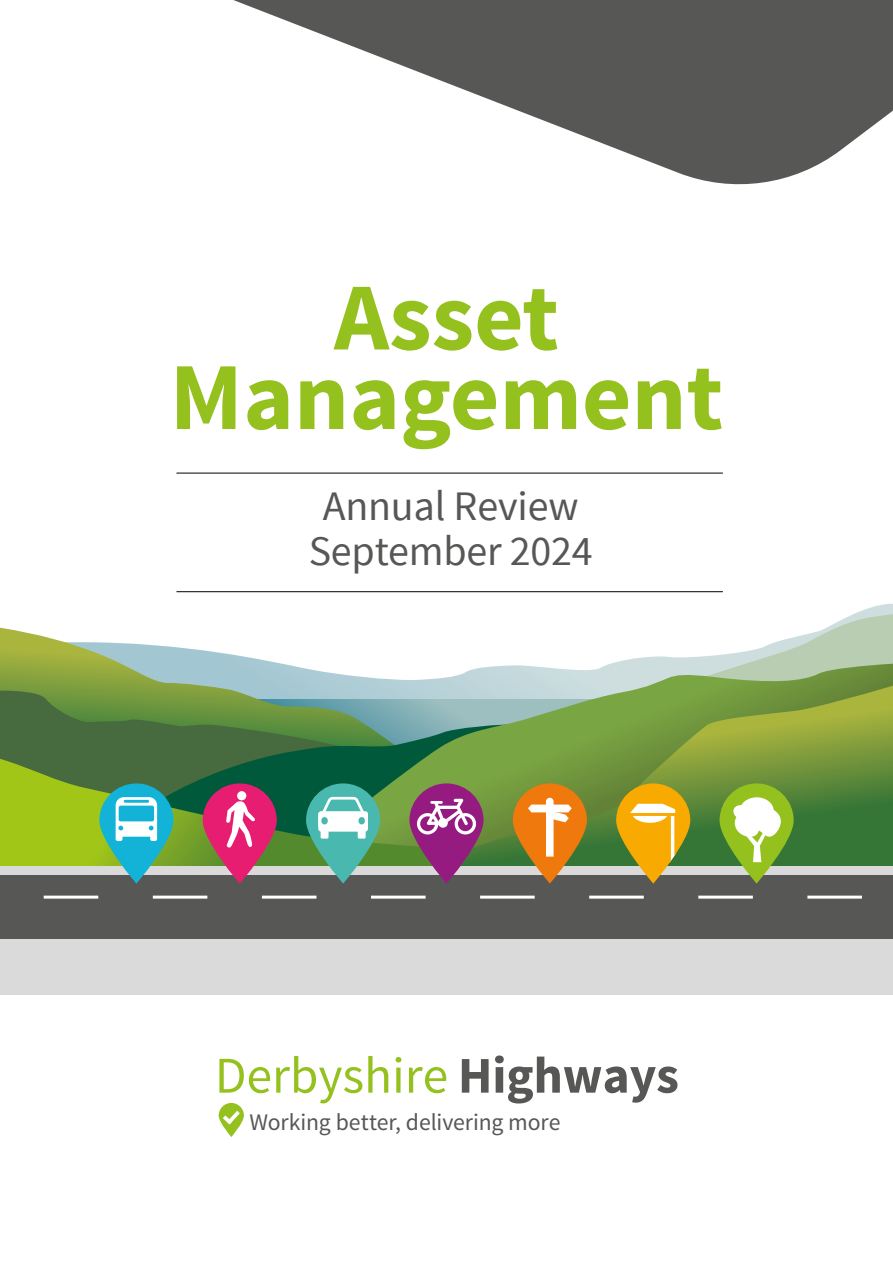
<style>
.page{position:relative;width:893px;height:1263px;background:#fff}
.page>*{position:absolute;margin:0;border:0;box-sizing:border-box;transform-origin:0 0}
.t1{font:700 96px/79.5px "Source Sans Pro";color:#95c11f;text-align:center}
.t2{font:51.45px "Source Sans Pro";color:#95c11f}
.t3{font:42px/45px "Source Sans Pro";letter-spacing:-.005em;color:#575756;text-align:center}
.t4{font:23.7px "Source Sans Pro";letter-spacing:-.005em;color:#575756}
.s1{font-weight:700;color:#575756}
</style>
<div class="page">
<svg style="left:704px;top:607px;width:189px;height:57px"></svg>
<svg style="left:0;top:628px;width:289px;height:90px"></svg>
<svg style="left:187px;top:724px;width:102px;height:35px;background:#466e3d"></svg>
<svg style="left:289px;top:664px;width:604px;height:95px;background:#9abaa2"></svg>
<svg style="left:187px;top:759px;width:208px;height:107px;background:#226b38"></svg>
<svg style="left:395px;top:686px;width:498px;height:180px;background:#71994c"></svg>
<div style="left:0;top:866px;width:893px;height:128px;background:#dadada"></div>
<div style="left:0;top:875px;width:893px;height:63px;background:#575756"></div>
<svg style="left:43px;top:896px;width:819px;height:3px"></svg>
<svg style="left:203px;top:783px;width:74px;height:100px;background:#c83d6c"></svg>
<svg style="left:226px;top:801px;width:29px;height:47px"></svg>
<div style="left:237px;top:791px;width:9px;height:9px;background:#fff;border-radius:50%"></div>
<svg style="left:306px;top:783px;width:74px;height:100px;background:#55ae97"></svg>
<svg style="left:319px;top:795px;width:45px;height:16px"></svg>
<div style="left:318px;top:811px;width:50px;height:21px;background:#fff;border-radius:3px"></div>
<div style="left:321px;top:825px;width:7px;height:13px;background:#fff"></div>
<div style="left:358px;top:825px;width:8px;height:13px;background:#fff"></div>
<div style="left:321px;top:817px;width:7px;height:7px;background:#49b9af;border-radius:50%"></div>
<div style="left:358px;top:817px;width:7px;height:7px;background:#49b9af;border-radius:50%"></div>
<svg style="left:409px;top:783px;width:75px;height:100px;background:#8a4276"></svg>
<svg style="left:417px;top:799px;width:59px;height:35px"></svg>
<svg style="left:513px;top:783px;width:74px;height:100px;background:#bf7f2a"></svg>
<svg style="left:528px;top:798px;width:44px;height:58px"></svg>
<svg style="left:719px;top:783px;width:75px;height:100px;background:#82ab39"></svg>
<div style="left:740px;top:797px;width:34px;height:28px;background:#fff;border-radius:50%"></div>
<svg style="left:732px;top:804px;width:49px;height:58px"></svg>
<svg style="left:0;top:681px;width:187px;height:203px;background:#6a984f"></svg>
<svg style="left:616px;top:783px;width:74px;height:100px;background:#c19c11"></svg>
<svg style="left:623px;top:799px;width:57px;height:84px"></svg>
<svg style="left:233px;top:0;width:660px;height:185px;fill:#575756"></svg>
<svg style="left:219px;top:1103px;width:25px;height:33px"></svg>
<hr style="left:176px;top:473px;width:547px;height:1px;background:#000">
<hr style="left:176px;top:591px;width:547px;height:1px;background:#000">
<h1 class="t1" style="left:170px;top:281px;width:555px">Asset<br>Management</h1>
<h1 class="t3" style="left:309px;top:484px;width:285px">Annual Review<br>September 2024</h1>
<p class="t2" style="left:215px;top:1044px;width:466px">Derbyshire <span class="s1">Highways</span></p>
<p class="t4" style="left:250px;top:1108px;width:312px">Working better, delivering more</p>
</div>
